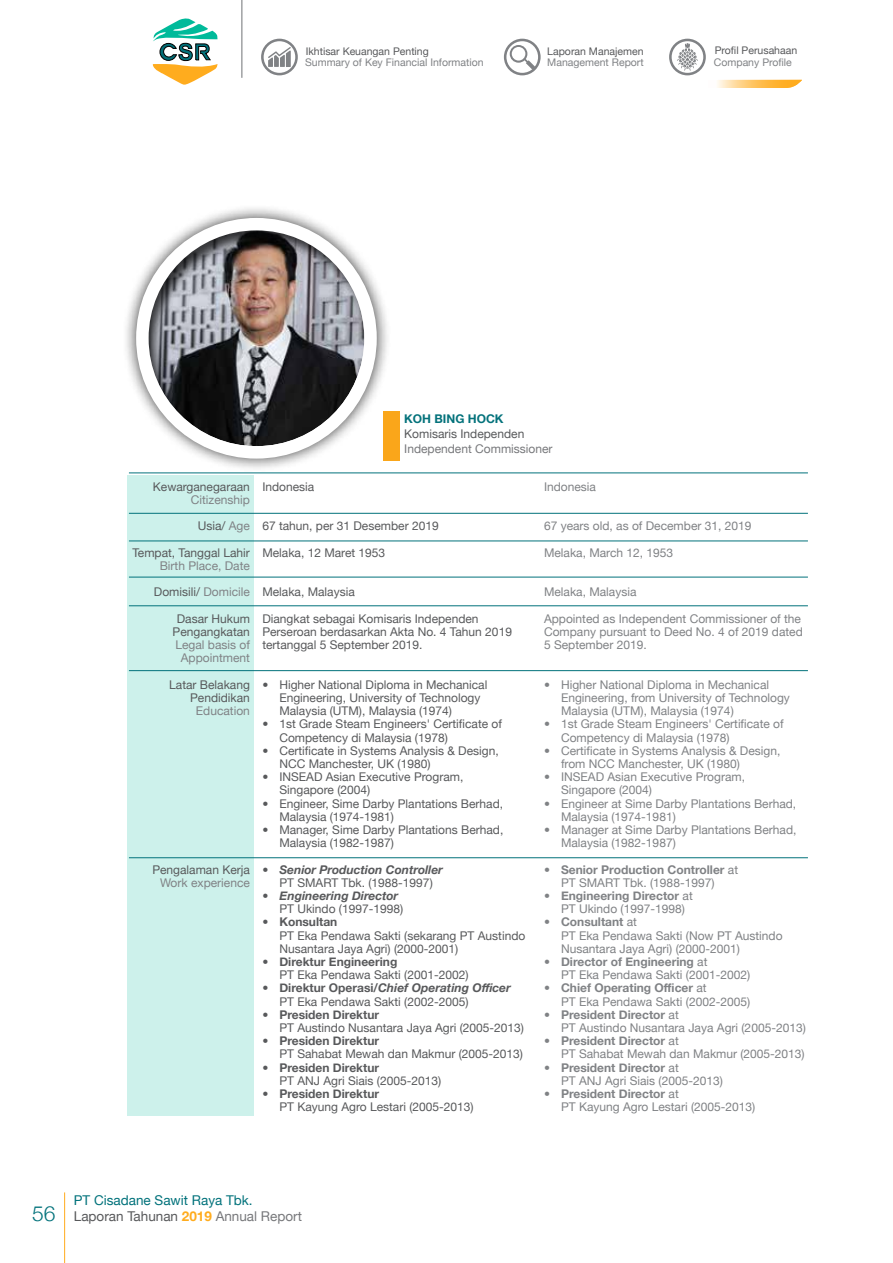
<style>
.page{position:relative;width:893px;height:1263px;background:#fff}
.page>*{position:absolute;margin:0;border:0;box-sizing:border-box;transform-origin:0 0}
.t1{font:13.5px/15.5px "Helvetica Neue";color:#02727b;text-align:center}
.t2{font:12px/13.2px "Helvetica Neue";color:#58595b}
.t3{font:12px/13.2px "Helvetica Neue";color:#808285}
.t4{font:italic 700 12px/13.2px "Helvetica Neue";color:#58595b;text-align:center}
.t5{font:700 12px/13.2px "Helvetica Neue";color:#808285;text-align:center}
.t6{font:12px "Helvetica Neue";color:#77787b}
.t7{font:700 12px "Helvetica Neue";color:#04727b}
.t8{font:10.5px "Helvetica Neue";color:#808285}
.t9{font:10.5px "Helvetica Neue";color:#58595b}
.s1{color:#808285}
.s2{font-weight:900;font-stretch:condensed}
.s3{font-weight:900;font-style:normal;font-stretch:condensed}
.s4{font-weight:400;font-style:normal}
.s5{font-weight:700}
.s6{font-weight:700;font-style:italic}
.s7{font-weight:400}
.s8{font-weight:300;font-size:21px}
.s9{color:#58595b}
.s10{font-weight:700;color:#ffac1e}
.s11{color:#77787b}
</style>
<div class="page">
<hr style="left:241px;top:0;width:1px;height:78px;background:#808285">
<hr style="left:64px;top:1192px;width:1px;height:71px;background:#ffac1e">
<svg style="left:153px;top:18px;width:65px;height:67px"></svg>
<svg style="left:261px;top:39px;width:37px;height:36px"></svg>
<svg style="left:504px;top:39px;width:37px;height:36px"></svg>
<div style="left:128px;top:475px;width:126px;height:640px;background:#cdf1eb"></div>
<svg style="left:669px;top:39px;width:133px;height:49px"></svg>
<div style="left:122px;top:204px;width:269px;height:269px;background:#000;opacity:.75"></div>
<div style="left:136px;top:218px;width:241px;height:241px;background:#fff;border-radius:50%"></div>
<div style="left:147px;top:229px;width:219px;height:219px;background:#000;opacity:.75"></div>
<div style="left:383px;top:411px;width:16px;height:50px;background:#faa61a"></div>
<hr style="left:129px;top:473px;width:679px;height:1px;background:#02727b">
<hr style="left:129px;top:513px;width:679px;height:1px;background:#02727b">
<hr style="left:129px;top:541px;width:679px;height:1px;background:#02727b">
<hr style="left:129px;top:577px;width:679px;height:1px;background:#02727b">
<hr style="left:129px;top:605px;width:679px;height:1px;background:#02727b">
<hr style="left:129px;top:670px;width:679px;height:1px;background:#02727b">
<hr style="left:129px;top:857px;width:679px;height:1px;background:#02727b">
<p class="t9" style="left:306px;top:44px;width:125px">Ikhtisar Keuangan Penting</p>
<p class="t9" style="left:715px;top:43px;width:84px">Profil Perusahaan</p>
<p class="t8" style="left:305px;top:55px;width:180px">Summary of Key Financial Information</p>
<p class="t8" style="left:714px;top:55px;width:79px">Company Profile</p>
<p class="t9" style="left:547px;top:44px;width:98px">Laporan Manajemen</p>
<p class="t8" style="left:547px;top:55px;width:98px">Management Report</p>
<p class="t2" style="left:153px;top:480px;width:98px">Kewarganegaraan</p>
<p class="t3" style="left:191px;top:494px;width:61px">Citizenship</p>
<p class="t2" style="left:198px;top:520px;width:54px">Usia/ <span class="s1">Age</span></p>
<p class="t2" style="left:132px;top:546px;width:119px">Tempat, Tanggal Lahir</p>
<p class="t3" style="left:160px;top:560px;width:92px">Birth Place, Date</p>
<p class="t2" style="left:154px;top:586px;width:98px">Domisili/ <span class="s1">Domicile</span></p>
<p class="t2" style="left:173px;top:612px;width:79px;text-align:center">Dasar Hukum<br>Pengangkatan</p>
<p class="t3" style="left:175px;top:639px;width:76px;text-align:center">Legal basis of<br>Appointment</p>
<p class="t2" style="left:169px;top:678px;width:82px;text-align:right">Latar Belakang<br>Pendidikan</p>
<p class="t3" style="left:196px;top:705px;width:56px">Education</p>
<p class="t2" style="left:152px;top:863px;width:99px">Pengalaman Kerja</p>
<p class="t3" style="left:160px;top:876px;width:91px">Work experience</p>
<p class="t7" style="left:404px;top:409px;width:101px">KOH BING HOCK</p>
<p class="t2" style="left:404px;top:428px;width:122px">Komisaris Independen</p>
<p class="t6" style="left:404px;top:440px;width:150px">Independent Commissioner</p>
<p class="t2" style="left:262px;top:480px;width:54px">Indonesia</p>
<p class="t2" style="left:262px;top:520px;width:178px">67 tahun, per 31 Desember 2019</p>
<p class="t2" style="left:262px;top:546px;width:124px">Melaka, 12 Maret 1953</p>
<p class="t2" style="left:262px;top:586px;width:94px">Melaka, Malaysia</p>
<p class="t2" style="left:262px;top:612px;width:251px">Diangkat sebagai Komisaris Independen<br>Perseroan berdasarkan Akta No. 4 Tahun 2019 tertanggal 5 September 2019.</p>
<p class="t2" style="left:279px;top:678px;width:210px;text-indent:-17px"><span class="s2">•</span> Higher National Diploma in Mechanical<br>Engineering, University of Technology<br>Malaysia (UTM), Malaysia (1974)</p>
<p class="t2" style="left:279px;top:718px;width:224px;text-indent:-17px"><span class="s2">•</span> 1st Grade Steam Engineers' Certificate of<br>Competency di Malaysia (1978)</p>
<p class="t2" style="left:279px;top:744px;width:221px;text-indent:-17px"><span class="s2">•</span> Certificate in Systems Analysis &amp; Design,<br>NCC Manchester, UK (1980)</p>
<p class="t2" style="left:279px;top:771px;width:186px;text-indent:-17px"><span class="s2">•</span> INSEAD Asian Executive Program,<br>Singapore (2004)</p>
<p class="t2" style="left:279px;top:797px;width:225px;text-indent:-17px"><span class="s2">•</span> Engineer, Sime Darby Plantations Berhad,<br>Malaysia (1974-1981)</p>
<p class="t2" style="left:279px;top:824px;width:226px;text-indent:-17px"><span class="s2">•</span> Manager, Sime Darby Plantations Berhad,<br>Malaysia (1982-1987)</p>
<p class="t4" style="left:262px;top:863px;width:182px"><span class="s3">•</span> Senior Production Controller<br><span class="s4">PT SMART Tbk. (1988-1997)</span></p>
<p class="t4" style="left:279px;top:889px;width:125px;text-align:left;text-indent:-17px"><span class="s3">•</span> Engineering Director<br><span class="s4">PT Ukindo (1997-1998)</span></p>
<p class="t2" style="left:279px;top:916px;width:248px;text-indent:-17px"><span class="s2">•</span> <span class="s5">Konsultan<br></span>PT Eka Pendawa Sakti (sekarang PT Austindo<br>Nusantara Jaya Agri) (2000-2001)</p>
<p class="t2" style="left:279px;top:956px;width:191px;text-indent:-17px"><span class="s2">•</span> <span class="s5">Direktur Engineering<br></span>PT Eka Pendawa Sakti (2001-2002)</p>
<p class="t2" style="left:279px;top:982px;width:233px;text-indent:-17px"><span class="s2">•</span> <span class="s5">Direktur Operasi/</span><span class="s6">Chief Operating Officer<br></span>PT Eka Pendawa Sakti (2002-2005)</p>
<p class="t2" style="left:279px;top:1008px;width:246px;text-indent:-17px"><span class="s2">•</span> <span class="s5">Presiden Direktur<br></span>PT Austindo Nusantara Jaya Agri (2005-2013)</p>
<p class="t2" style="left:279px;top:1035px;width:245px;text-indent:-17px"><span class="s2">•</span> <span class="s5">Presiden Direktur<br></span>PT Sahabat Mewah dan Makmur (2005-2013)</p>
<p class="t2" style="left:279px;top:1061px;width:163px;text-indent:-17px"><span class="s2">•</span> <span class="s5">Presiden Direktur<br></span>PT ANJ Agri Siais (2005-2013)</p>
<p class="t2" style="left:279px;top:1088px;width:196px;text-indent:-17px"><span class="s2">•</span> <span class="s5">Presiden Direktur<br></span>PT Kayung Agro Lestari (2005-2013)</p>
<p class="t3" style="left:544px;top:480px;width:54px">Indonesia</p>
<p class="t3" style="left:544px;top:520px;width:209px">67 years old, as of December 31, 2019</p>
<p class="t3" style="left:544px;top:546px;width:131px">Melaka, March 12, 1953</p>
<p class="t3" style="left:544px;top:586px;width:94px">Melaka, Malaysia</p>
<p class="t3" style="left:544px;top:612px;width:260px">Appointed as Independent Commissioner of the<br>Company pursuant to Deed No. 4 of 2019 dated<br>5 September 2019.</p>
<p class="t3" style="left:561px;top:678px;width:230px;text-indent:-17px"><span class="s2">•</span> Higher National Diploma in Mechanical<br>Engineering, from University of Technology<br>Malaysia (UTM), Malaysia (1974)</p>
<p class="t3" style="left:561px;top:718px;width:224px;text-indent:-17px"><span class="s2">•</span> 1st Grade Steam Engineers' Certificate of<br>Competency di Malaysia (1978)</p>
<p class="t3" style="left:561px;top:744px;width:221px;text-indent:-17px"><span class="s2">•</span> Certificate in Systems Analysis &amp; Design, from NCC Manchester, UK (1980)</p>
<p class="t3" style="left:561px;top:771px;width:186px;text-indent:-17px"><span class="s2">•</span> INSEAD Asian Executive Program,<br>Singapore (2004)</p>
<p class="t3" style="left:561px;top:797px;width:237px;text-indent:-17px"><span class="s2">•</span> Engineer at Sime Darby Plantations Berhad,<br>Malaysia (1974-1981)</p>
<p class="t3" style="left:561px;top:824px;width:237px;text-indent:-17px"><span class="s2">•</span> Manager at Sime Darby Plantations Berhad,<br>Malaysia (1982-1987)</p>
<p class="t5" style="left:544px;top:863px;width:196px"><span class="s2">•</span> Senior Production Controller <span class="s7">at<br>PT SMART Tbk. (1988-1997)</span></p>
<p class="t3" style="left:561px;top:890px;width:133px;text-indent:-17px"><span class="s2">•</span> <span class="s5">Engineering Director</span> at<br>PT Ukindo (1997-1998)</p>
<p class="t3" style="left:561px;top:916px;width:223px;text-indent:-17px"><span class="s2">•</span> <span class="s5">Consultant</span> at<br>PT Eka Pendawa Sakti (Now PT Austindo<br>Nusantara Jaya Agri) (2000-2001)</p>
<p class="t3" style="left:561px;top:956px;width:191px;text-indent:-17px"><span class="s2">•</span> <span class="s5">Director of Engineering</span> at<br>PT Eka Pendawa Sakti (2001-2002)</p>
<p class="t3" style="left:561px;top:982px;width:191px;text-indent:-17px"><span class="s2">•</span> <span class="s5">Chief Operating Officer</span> at<br>PT Eka Pendawa Sakti (2002-2005)</p>
<p class="t3" style="left:561px;top:1008px;width:246px;text-indent:-17px"><span class="s2">•</span> <span class="s5">President Director</span> at<br>PT Austindo Nusantara Jaya Agri (2005-2013)</p>
<p class="t3" style="left:561px;top:1035px;width:245px;text-indent:-17px"><span class="s2">•</span> <span class="s5">President Director</span> at<br>PT Sahabat Mewah dan Makmur (2005-2013)</p>
<p class="t3" style="left:561px;top:1061px;width:163px;text-indent:-17px"><span class="s2">•</span> <span class="s5">President Director</span> at<br>PT ANJ Agri Siais (2005-2013)</p>
<p class="t3" style="left:561px;top:1088px;width:196px;text-indent:-17px"><span class="s2">•</span> <span class="s5">President Director</span> at<br>PT Kayung Agro Lestari (2005-2013)</p>
<p class="t1" style="left:32px;top:1193px;width:271px">PT Cisadane Sawit Raya Tbk.<br><span class="s8">56</span> <span class="s9">Laporan Tahunan</span> <span class="s10">2019</span> <span class="s11">Annual Report</span></p>
</div>
